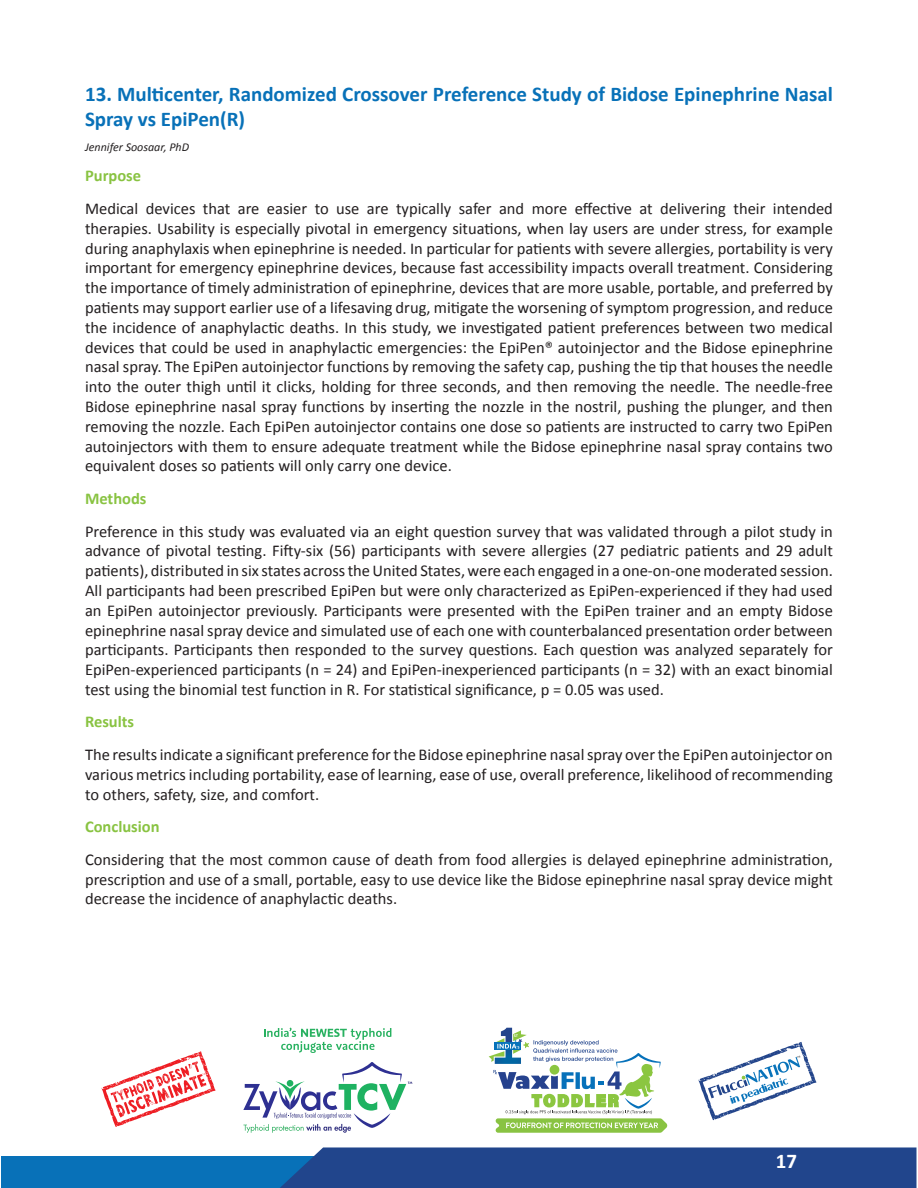
<style>
.page{position:relative;width:918px;height:1188px;background:#fff}
.page>*{position:absolute;margin:0;border:0;box-sizing:border-box;transform-origin:0 0}
.Main_Title{font:700 21px/25.2px "Calibri";color:#0871b8}
.t1{font:700 21px "Calibri";color:#fff}
.Inside_Text{font:16.5px/19.8px "Calibri";color:#231f20;text-align:justify}
.Sub_Titel{font:700 16.5px "Calibri";color:#89c342}
.reference{font:italic 12px "Calibri";color:#231f20}
</style>
<div class="page">
<div style="left:2px;top:1156px;width:333px;height:32px;background:#0871b8"></div>
<div style="left:280px;top:1147px;width:636px;height:41px;background:#21458c"></div>
<svg style="left:102px;top:1051px;width:114px;height:76px"></svg>
<svg style="left:264px;top:1028px;width:127px;height:25px"></svg>
<svg style="left:243px;top:1062px;width:169px;height:71px"></svg>
<svg style="left:489px;top:1028px;width:179px;height:105px"></svg>
<svg style="left:698px;top:1042px;width:118px;height:78px"></svg>
<p class="Main_Title" style="left:85px;top:80px;width:749px">13. Multicenter, Randomized Crossover Preference Study of Bidose Epinephrine Nasal<br>Spray vs EpiPen(R)</p>
<p class="reference" style="left:85px;top:139px;width:106px">Jennifer Soosaar, PhD</p>
<p class="Sub_Titel" style="left:85px;top:164px;width:58px">Purpose</p>
<p class="Inside_Text" style="left:85px;top:198px;width:749px">Medical devices that are easier to use are typically safer and more effective at delivering their intended therapies. Usability is especially pivotal in emergency situations, when lay users are under stress, for example during anaphylaxis when epinephrine is needed. In particular for patients with severe allergies, portability is very important for emergency epinephrine devices, because fast accessibility impacts overall treatment. Considering the importance of timely administration of epinephrine, devices that are more usable, portable, and preferred by patients may support earlier use of a lifesaving drug, mitigate the worsening of symptom progression, and reduce the incidence of anaphylactic deaths. In this study, we investigated patient preferences between two medical devices that could be used in anaphylactic emergencies: the EpiPen® autoinjector and the Bidose epinephrine nasal spray. The EpiPen autoinjector functions by removing the safety cap, pushing the tip that houses the needle into the outer thigh until it clicks, holding for three seconds, and then removing the needle. The needle-free Bidose epinephrine nasal spray functions by inserting the nozzle in the nostril, pushing the plunger, and then removing the nozzle. Each EpiPen autoinjector contains one dose so patients are instructed to carry two EpiPen autoinjectors with them to ensure adequate treatment while the Bidose epinephrine nasal spray contains two equivalent doses so patients will only carry one device.</p>
<p class="Sub_Titel" style="left:85px;top:487px;width:63px">Methods</p>
<p class="Inside_Text" style="left:85px;top:521px;width:749px">Preference in this study was evaluated via an eight question survey that was validated through a pilot study in advance of pivotal testing. Fifty-six (56) participants with severe allergies (27 pediatric patients and 29 adult patients), distributed in six states across the United States, were each engaged in a one-on-one moderated session.<br>All participants had been prescribed EpiPen but were only characterized as EpiPen-experienced if they had used an EpiPen autoinjector previously. Participants were presented with the EpiPen trainer and an empty Bidose epinephrine nasal spray device and simulated use of each one with counterbalanced presentation order between participants. Participants then responded to the survey questions. Each question was analyzed separately for EpiPen-experienced participants (n = 24) and EpiPen-inexperienced participants (n = 32) with an exact binomial test using the binomial test function in R. For statistical significance, p = 0.05 was used.</p>
<p class="Sub_Titel" style="left:85px;top:710px;width:51px">Results</p>
<p class="Inside_Text" style="left:85px;top:744px;width:749px">The results indicate a significant preference for the Bidose epinephrine nasal spray over the EpiPen autoinjector on various metrics including portability, ease of learning, ease of use, overall preference, likelihood of recommending to others, safety, size, and comfort.</p>
<p class="Sub_Titel" style="left:85px;top:815px;width:76px">Conclusion</p>
<p class="Inside_Text" style="left:85px;top:849px;width:749px">Considering that the most common cause of death from food allergies is delayed epinephrine administration, prescription and use of a small, portable, easy to use device like the Bidose epinephrine nasal spray device might decrease the incidence of anaphylactic deaths.</p>
<p class="t1" style="left:776px;top:1146px;width:23px">17</p>
</div>
